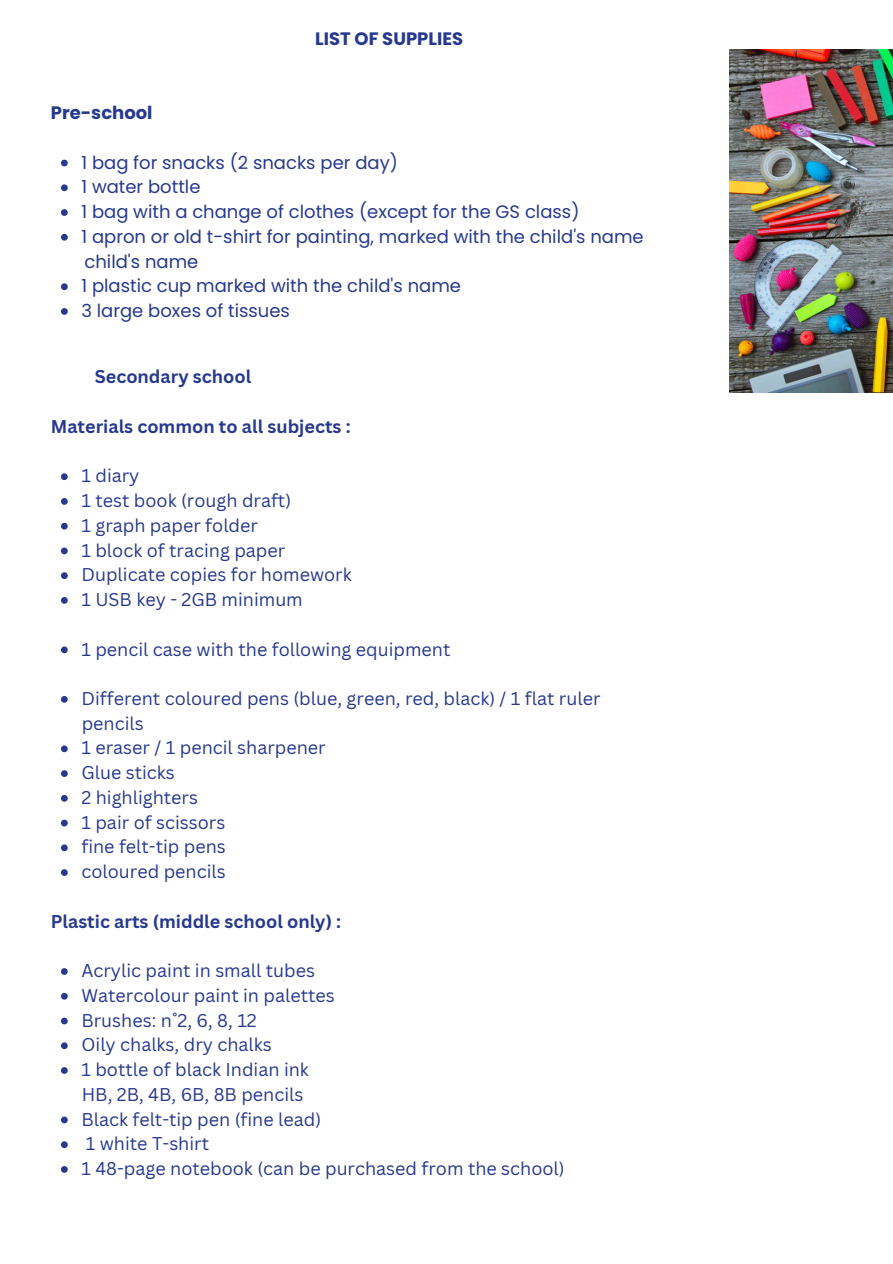
<style>
.page{position:relative;width:893px;height:1264px;background:#fff}
.page>*{position:absolute;margin:0;border:0;box-sizing:border-box;transform-origin:0 0}
.t1{font:18px "Canva Sans";color:#26398e}
.t2{font:18px "Poppins";color:#26398e}
.t3{font:700 18px "Canva Sans";color:#26398e}
.t4{font:700 18px "Poppins";color:#26398e}
</style>
<div class="page">
<img style="left:729px;top:50px;width:163px;height:342px">
<svg style="left:61px;top:160px;width:7px;height:6px"></svg>
<svg style="left:61px;top:184px;width:7px;height:7px"></svg>
<svg style="left:61px;top:209px;width:7px;height:7px"></svg>
<svg style="left:61px;top:234px;width:7px;height:7px"></svg>
<svg style="left:61px;top:283px;width:7px;height:7px"></svg>
<svg style="left:61px;top:308px;width:7px;height:7px"></svg>
<svg style="left:61px;top:473px;width:7px;height:7px"></svg>
<svg style="left:61px;top:498px;width:7px;height:7px"></svg>
<svg style="left:61px;top:523px;width:7px;height:6px"></svg>
<svg style="left:61px;top:547px;width:7px;height:7px"></svg>
<svg style="left:61px;top:572px;width:7px;height:7px"></svg>
<svg style="left:61px;top:597px;width:7px;height:6px"></svg>
<svg style="left:61px;top:646px;width:7px;height:7px"></svg>
<svg style="left:61px;top:696px;width:7px;height:6px"></svg>
<svg style="left:61px;top:745px;width:7px;height:7px"></svg>
<svg style="left:61px;top:770px;width:7px;height:7px"></svg>
<svg style="left:61px;top:795px;width:7px;height:6px"></svg>
<svg style="left:61px;top:819px;width:7px;height:7px"></svg>
<svg style="left:61px;top:844px;width:7px;height:7px"></svg>
<svg style="left:61px;top:869px;width:7px;height:7px"></svg>
<svg style="left:61px;top:968px;width:7px;height:6px"></svg>
<svg style="left:61px;top:992px;width:7px;height:7px"></svg>
<svg style="left:61px;top:1017px;width:7px;height:7px"></svg>
<svg style="left:61px;top:1042px;width:7px;height:7px"></svg>
<svg style="left:61px;top:1067px;width:7px;height:6px"></svg>
<svg style="left:61px;top:1116px;width:7px;height:7px"></svg>
<svg style="left:61px;top:1141px;width:7px;height:7px"></svg>
<svg style="left:61px;top:1166px;width:7px;height:6px"></svg>
<p class="t4" style="left:51px;top:100px;width:103px">Pre-school</p>
<p class="t4" style="left:315px;top:26px;width:150px">LIST OF SUPPLIES</p>
<p class="t2" style="left:81px;top:150px;width:318px">1 bag for snacks (2 snacks per day)</p>
<p class="t2" style="left:81px;top:174px;width:121px">1 water bottle</p>
<p class="t2" style="left:81px;top:199px;width:499px">1 bag with a change of clothes (except for the GS class)</p>
<p class="t2" style="left:81px;top:224px;width:563px">1 apron or old t-shirt for painting, marked with the child's name</p>
<p class="t2" style="left:81px;top:273px;width:381px">1 plastic cup marked with the child's name</p>
<p class="t2" style="left:81px;top:298px;width:210px">3 large boxes of tissues</p>
<p class="t2" style="left:84px;top:249px;width:115px">child's name</p>
<p class="t3" style="left:95px;top:364px;width:158px">Secondary school</p>
<p class="t3" style="left:51px;top:413px;width:301px">Materials common to all subjects :</p>
<p class="t1" style="left:81px;top:463px;width:60px">1 diary</p>
<p class="t1" style="left:81px;top:488px;width:211px">1 test book (rough draft)</p>
<p class="t1" style="left:81px;top:512px;width:178px">1 graph paper folder</p>
<p class="t1" style="left:81px;top:537px;width:205px">1 block of tracing paper</p>
<p class="t1" style="left:81px;top:562px;width:272px">Duplicate copies for homework</p>
<p class="t1" style="left:81px;top:587px;width:223px">1 USB key - 2GB minimum</p>
<p class="t1" style="left:81px;top:636px;width:370px">1 pencil case with the following equipment</p>
<p class="t1" style="left:81px;top:685px;width:520px">Different coloured pens (blue, green, red, black) / 1 flat ruler</p>
<p class="t1" style="left:81px;top:735px;width:246px">1 eraser / 1 pencil sharpener</p>
<p class="t1" style="left:81px;top:760px;width:95px">Glue sticks</p>
<p class="t1" style="left:81px;top:784px;width:118px">2 highlighters</p>
<p class="t1" style="left:81px;top:809px;width:145px">1 pair of scissors</p>
<p class="t1" style="left:81px;top:834px;width:146px">fine felt-tip pens</p>
<p class="t1" style="left:81px;top:859px;width:146px">coloured pencils</p>
<p class="t1" style="left:82px;top:710px;width:64px">pencils</p>
<p class="t3" style="left:51px;top:908px;width:292px">Plastic arts (middle school only) :</p>
<p class="t1" style="left:81px;top:957px;width:235px">Acrylic paint in small tubes</p>
<p class="t1" style="left:81px;top:982px;width:255px">Watercolour paint in palettes</p>
<p class="t1" style="left:81px;top:1007px;width:177px">Brushes: n˚2, 6, 8, 12</p>
<p class="t1" style="left:81px;top:1032px;width:192px">Oily chalks, dry chalks</p>
<p class="t1" style="left:81px;top:1056px;width:229px">1 bottle of black Indian ink</p>
<p class="t1" style="left:81px;top:1106px;width:241px">Black felt-tip pen (fine lead)</p>
<p class="t1" style="left:86px;top:1131px;width:125px">1 white T-shirt</p>
<p class="t1" style="left:81px;top:1155px;width:484px">1 48-page notebook (can be purchased from the school)</p>
<p class="t1" style="left:82px;top:1081px;width:223px">HB, 2B, 4B, 6B, 8B pencils</p>
</div>
